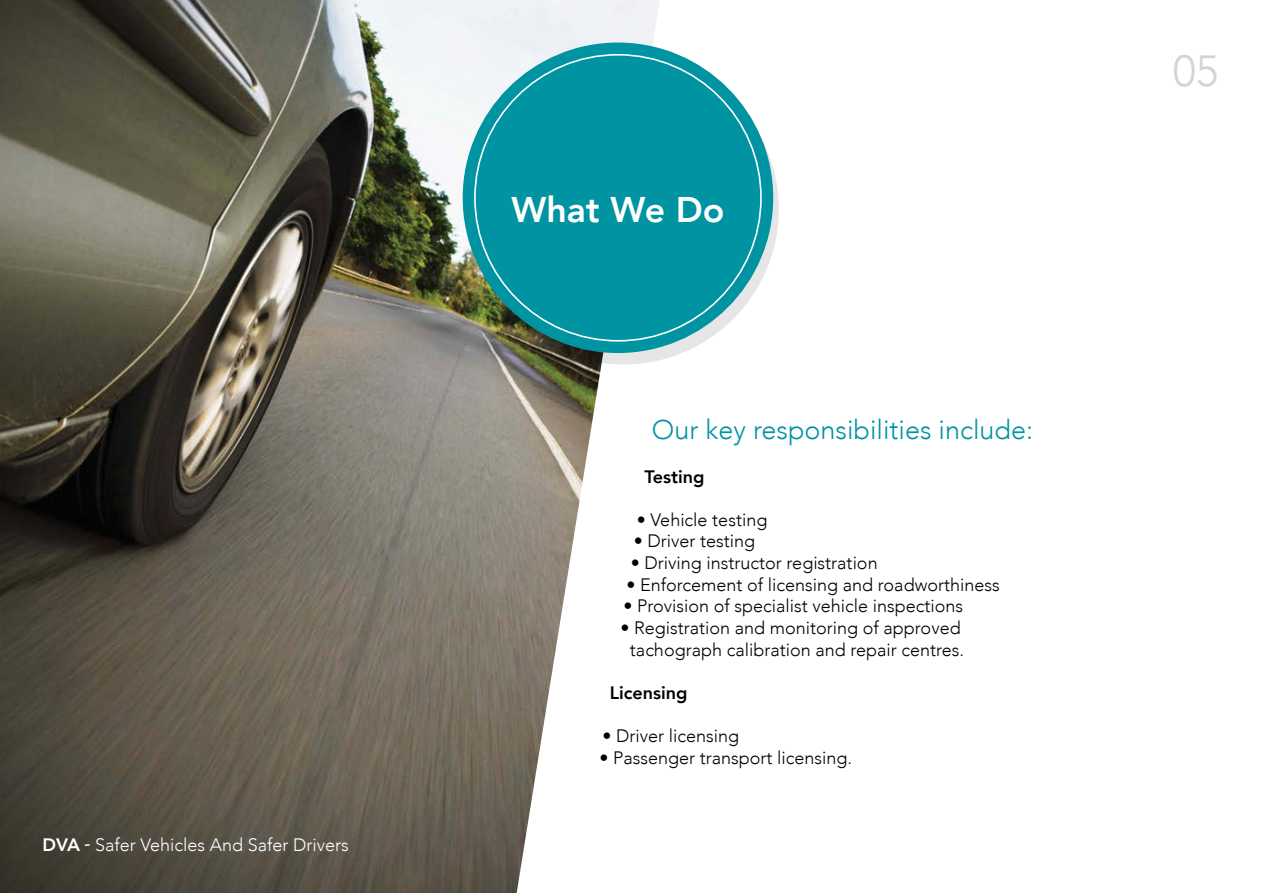
<style>
.page{position:relative;width:1263px;height:893px;background:#fff}
.page>*{position:absolute;margin:0;border:0;box-sizing:border-box;transform-origin:0 0}
.t1{font:300 43.5px "Avenir";color:#d1d3d4}
.t2{font:800 35.55px "Avenir";color:#fff}
.t3{font:300 27px "Avenir";color:#0093a2}
.t4{font:300 18px/21.6px "Avenir";color:#000;text-align:center}
.t5{font:300 18px "Avenir";color:#fff}
.t6{font:800 18px "Avenir";color:#000}
.s1{font-weight:800}
.s2{font-family:"Adobe Garamond Pro";font-weight:700}
</style>
<div class="page">
<img style="left:0;top:0;width:660px;height:893px">
<svg style="left:468px;top:54px;width:311px;height:310px;background:#b9bcb8"></svg>
<div style="left:463px;top:43px;width:310px;height:310px;background:#0093a2;border-radius:50%"></div>
<p class="t5" style="left:43px;top:834px;width:308px"><span class="s1">DVA</span> <span class="s2">-</span> Safer Vehicles And Safer Drivers</p>
<p class="t2" style="left:511px;top:182px;width:214px">What We Do</p>
<p class="t3" style="left:652px;top:414px;width:383px">Our key responsibilities include:</p>
<p class="t6" style="left:644px;top:462px;width:62px">Testing</p>
<p class="t4" style="left:637px;top:509px;width:132px">• Vehicle testing</p>
<p class="t4" style="left:634px;top:530px;width:123px">• Driver testing</p>
<p class="t4" style="left:631px;top:552px;width:248px">• Driving instructor registration</p>
<p class="t4" style="left:626px;top:574px;width:375px">• Enforcement of licensing and roadworthiness</p>
<p class="t4" style="left:623px;top:595px;width:341px">• Provision of specialist vehicle inspections</p>
<p class="t4" style="left:620px;top:617px;width:345px">• Registration and monitoring of approved tachograph calibration and repair centres.</p>
<p class="t6" style="left:610px;top:678px;width:79px">Licensing</p>
<p class="t4" style="left:602px;top:725px;width:138px">• Driver licensing</p>
<p class="t4" style="left:599px;top:746px;width:254px">• Passenger transport licensing.</p>
<p class="t1" style="left:1173px;top:45px;width:47px">05</p>
</div>
